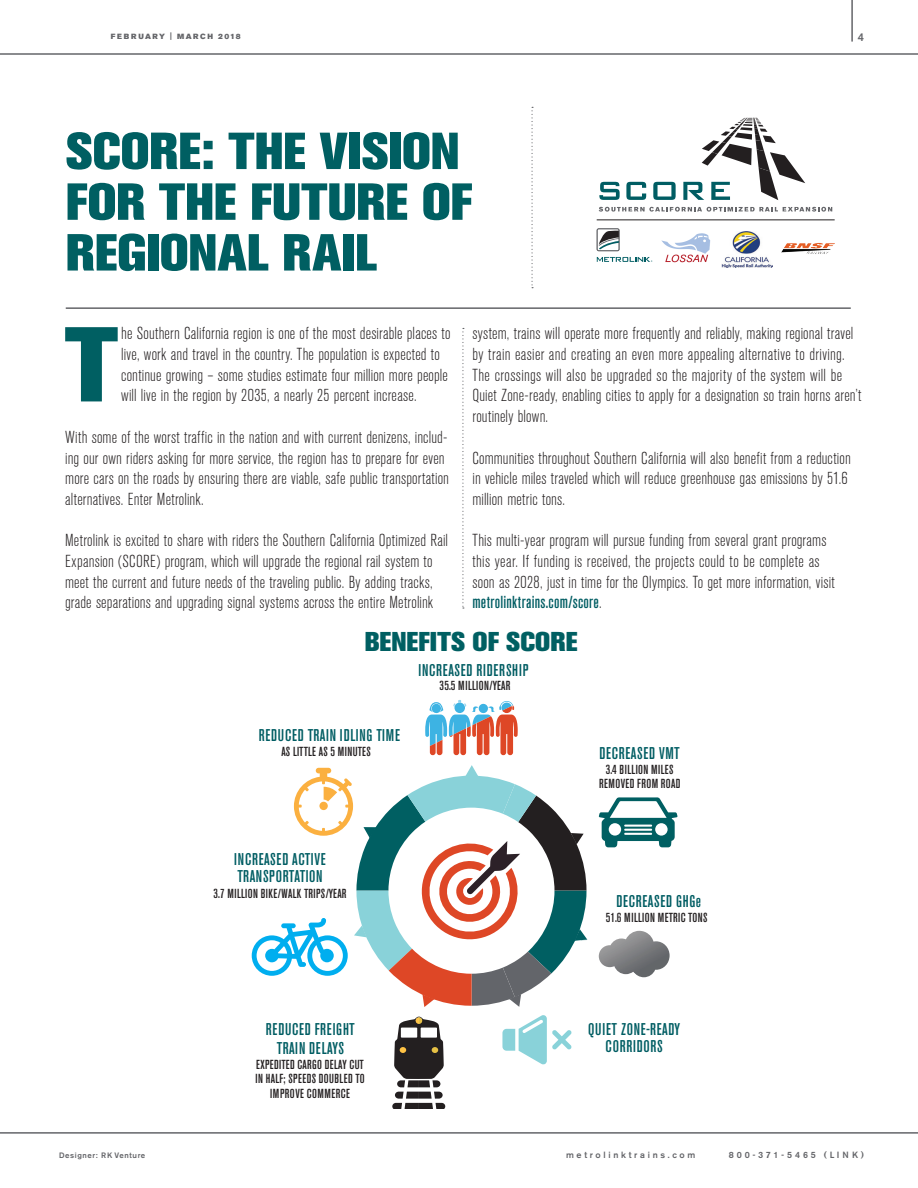
<style>
.page{position:relative;width:918px;height:1188px;background:#fff}
.page>*{position:absolute;margin:0;border:0;box-sizing:border-box;transform-origin:0 0}
.t1{font:800 105.15px "Akzidenz Grotesk BE";color:#005f62}
.t2{font:800 51.6px/50.7px "Akzidenz Grotesk BE";color:#005f62}
.t3{font:800 27px "Akzidenz Grotesk BE";letter-spacing:.005em;color:#005f62}
.t4{font:300 condensed 17.25px/20.7px "Akzidenz Grotesk BE";letter-spacing:.015em;color:#231f20}
.t5{font:500 condensed 16.95px/17.4px "Akzidenz Grotesk BE";letter-spacing:.04em;color:#005d63;text-align:center}
.t6{font:500 condensed 13.05px/14.4px "Akzidenz Grotesk BE";letter-spacing:.03em;color:#231f20;text-align:center}
.t7{font:500 11.25px "Akzidenz Grotesk BE";color:#646569}
.t8{font:500 9px "Akzidenz Grotesk BE";letter-spacing:.3em;color:#646569}
.t9{font:500 9px "Akzidenz Grotesk BE";letter-spacing:.32em;color:#646569}
.t10{font:500 7.8px "Akzidenz Grotesk BE";letter-spacing:.08em;color:#646569}
.t11{font:7.5px "Akzidenz Grotesk BE Super";letter-spacing:.19em;color:#646569}
.t12{font:7.5px "Akzidenz Grotesk BE Super";letter-spacing:.21em;color:#646569}
.s1{font-weight:500;color:#005d63}
</style>
<div class="page">
<hr style="left:0;top:53px;width:918px;height:2px;background:#646569">
<hr style="left:0;top:1132px;width:918px;height:2px;background:#646569">
<hr style="left:851px;top:0;width:2px;height:42px;background:#646569">
<hr style="left:66px;top:307px;width:785px;height:2px;background:#646569">
<svg style="left:531px;top:107px;width:2px;height:181px"></svg>
<svg style="left:462px;top:328px;width:2px;height:281px"></svg>
<img style="left:722px;top:232px;width:51px;height:36px">
<img style="left:661px;top:233px;width:50px;height:29px">
<img style="left:782px;top:243px;width:53px;height:11px">
<hr style="left:597px;top:220px;width:238px;height:1px;background:#231f20">
<svg style="left:599px;top:207px;width:233px;height:5px"></svg>
<svg style="left:597px;top:257px;width:55px;height:5px"></svg>
<svg style="left:597px;top:228px;width:22px;height:23px"></svg>
<svg style="left:653px;top:182px;width:23px;height:18px"></svg>
<svg style="left:683px;top:118px;width:122px;height:82px"></svg>
<svg style="left:599px;top:182px;width:21px;height:18px"></svg>
<svg style="left:626px;top:182px;width:20px;height:18px"></svg>
<svg style="left:392px;top:1017px;width:53px;height:91px"></svg>
<svg style="left:599px;top:797px;width:79px;height:50px"></svg>
<svg style="left:425px;top:700px;width:93px;height:55px"></svg>
<svg style="left:252px;top:765px;width:335px;height:242px"></svg>
<svg style="left:502px;top:1015px;width:70px;height:50px"></svg>
<svg style="left:599px;top:931px;width:71px;height:46px"></svg>
<p class="t11" style="left:170px;top:31px;width:3px">|</p>
<p class="t11" style="left:177px;top:32px;width:37px">MARCH</p>
<p class="t12" style="left:111px;top:32px;width:56px">FEBRUARY</p>
<p class="t11" style="left:218px;top:32px;width:24px">2018</p>
<p class="t7" style="left:858px;top:30px;width:8px">4</p>
<p class="t2" style="left:66px;top:126px;width:408px">SCORE: THE VISION<br>FOR THE FUTURE OF<br>REGIONAL RAIL</p>
<p class="t1" style="left:65px;top:304px;width:54px">T</p>
<p class="t4" style="left:121px;top:324px;width:331px">he Southern California region is one of the most desirable places to live, work and travel in the country. The population is expected to continue growing – some studies estimate four million more people will live in the region by 2035, a nearly 25 percent increase.</p>
<p class="t4" style="left:473px;top:324px;width:390px">system, trains will operate more frequently and reliably, making regional travel by train easier and creating an even more appealing alternative to driving.<br>The crossings will also be upgraded so the majority of the system will be Quiet Zone-ready, enabling cities to apply for a designation so train horns arent’ routinely blown.</p>
<p class="t4" style="left:473px;top:448px;width:380px">Communities throughout Southern California will also benefit from a reduction in vehicle miles traveled which will reduce greenhouse gas emissions by 51.6 million metric tons.</p>
<p class="t4" style="left:473px;top:531px;width:364px">This multi-year program will pursue funding from several grant programs this year If. funding is received, the projects could beto complete as soon as 2028, just in time for the Olympics To. get more information, visit <span class="s1">metrolinktrains.com/score</span>.</p>
<p class="t3" style="left:365px;top:626px;width:214px">BENEFITS OF SCORE</p>
<p class="t5" style="left:419px;top:662px;width:111px">INCREASED RIDERSHIP</p>
<p class="t6" style="left:440px;top:679px;width:72px">35.5 MILLION/YEAR</p>
<p class="t4" style="left:65px;top:427px;width:384px">With some of the worst traffic in the nation and with current denizens, includ-</p>
<p class="t4" style="left:65px;top:468px;width:385px">more cars on the roads by ensuring there are viable, safe public transportation alternatives. Enter Metrolink.</p>
<p class="t4" style="left:65px;top:531px;width:384px">Metrolink is excited to share with riders the Southern California Optimized Rail Expansion (SCORE) program, which will upgrade the regional rail system to meet the current and future needs of the traveling public. By adding tracks, grade separations and upgrading signal systems across the entire Metrolink</p>
<p class="t4" style="left:65px;top:448px;width:381px">ing our own riders asking for more service, the region has to prepare for even</p>
<p class="t10" style="left:59px;top:1151px;width:88px">Designer: RK Venture</p>
<p class="t5" style="left:259px;top:727px;width:143px">REDUCED TRAIN IDLING TIME</p>
<p class="t6" style="left:281px;top:744px;width:91px">AS LITTLE AS 5 MINUTES</p>
<p class="t5" style="left:234px;top:851px;width:93px;text-align:left">INCREASED ACTIVE<br>TRANSPORTATION</p>
<p class="t6" style="left:214px;top:886px;width:135px">3.7 MILLION BIKE/WALK TRIPS/YEAR</p>
<p class="t5" style="left:266px;top:1020px;width:90px;line-height:18.8px">REDUCED FREIGHT<br>TRAIN DELAYS</p>
<p class="t6" style="left:256px;top:1057px;width:111px">EXPEDITED CARGO DELAY CUT<br>IN HALF; SPEEDS DOUBLED TO<br>IMPROVE COMMERCE</p>
<p class="t5" style="left:600px;top:744px;width:82px">DECREASED VMT</p>
<p class="t6" style="left:599px;top:762px;width:83px">3.4 BILLION MILES<br>REMOVED FROM ROAD</p>
<p class="t5" style="left:617px;top:893px;width:86px">DECREASED GHGe</p>
<p class="t6" style="left:606px;top:911px;width:103px">51.6 MILLION METRIC TONS</p>
<p class="t5" style="left:588px;top:1021px;width:93px">QUIET ZONE-READY<br>CORRIDORS</p>
<p class="t8" style="left:566px;top:1150px;width:131px">metrolinktrains.com</p>
<p class="t9" style="left:729px;top:1150px;width:89px">800-371-5465</p>
<p class="t8" style="left:824px;top:1150px;width:42px">(LINK(</p>
</div>
